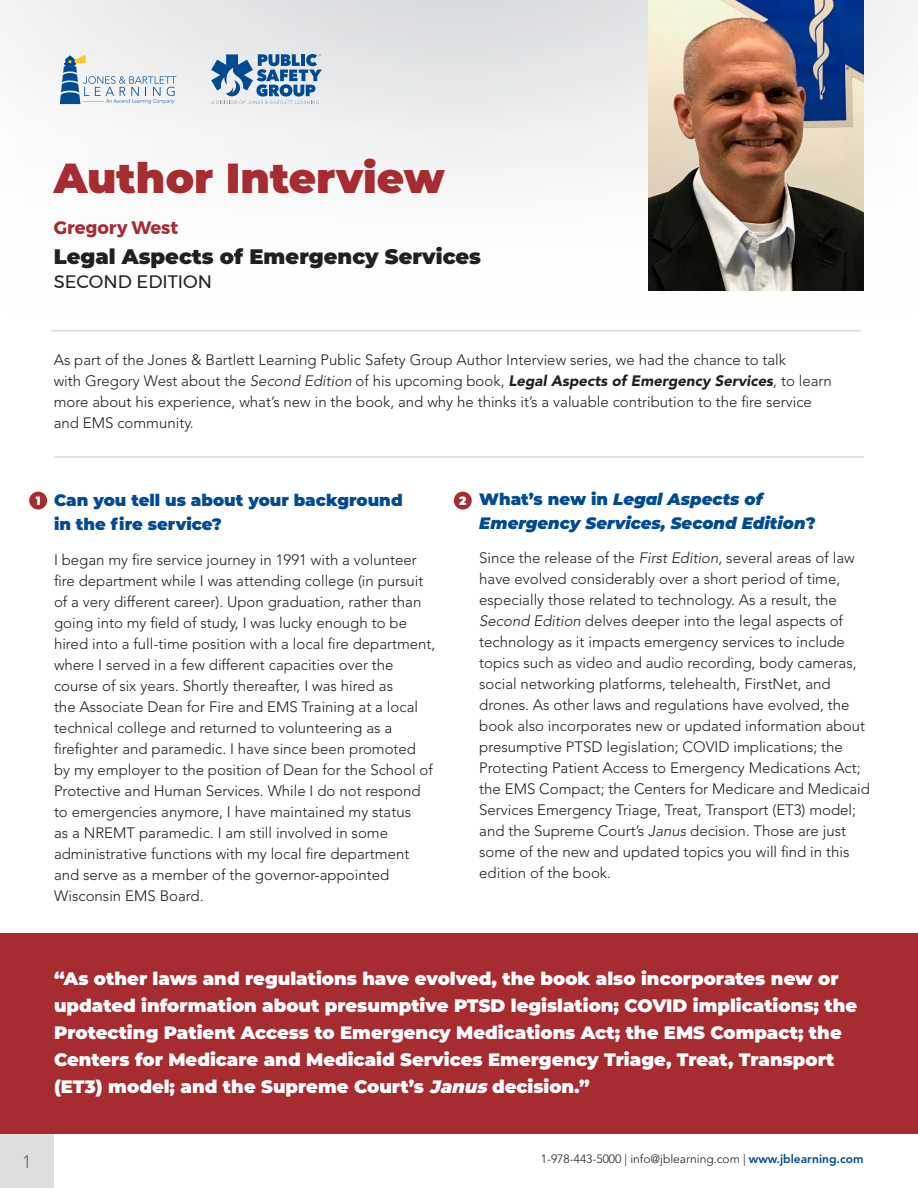
<style>
.page{position:relative;width:918px;height:1188px;background:#fff}
.page>*{position:absolute;margin:0;border:0;box-sizing:border-box;transform-origin:0 0}
.t1{font:900 42px "Montserrat";color:#a72c31}
.t2{font:900 21px "Montserrat";color:#231f20}
.t3{font:900 18px/27px "Montserrat";color:#fff}
.t4{font:18px "Montserrat";color:#231f20}
.t5{font:700 18px "Montserrat";color:#a72c31}
.t6{font:300 18px "Avenir LT Std";color:#636466}
.t7{font:italic 900 16.5px/24px "Montserrat";color:#004b91}
.t8{font:900 16.5px/24px "Montserrat";color:#004b91}
.t9{font:300 15px/21px "Avenir LT Std";color:#231f20}
.t10{font:300 12px "Avenir LT Std";color:#231f20}
.t11{font:900 12px "Montserrat";color:#fff}
.s1{font-style:italic}
.s2{font-weight:900;font-style:italic}
.s3{font-style:normal}
.s4{font-weight:800;color:#004b91}
</style>
<div class="page">
<img style="left:20px;top:48px;width:878px;height:284px">
<div style="left:0;top:1134px;width:54px;height:54px;background:#dcddde"></div>
<div style="left:29px;top:492px;width:18px;height:18px;background:#a72c31;border-radius:50%"></div>
<div style="left:454px;top:492px;width:18px;height:18px;background:#a72c31;border-radius:50%"></div>
<div style="left:0;top:933px;width:918px;height:201px;background:#a72c31"></div>
<hr style="left:51px;top:330px;width:810px;height:1px;background:#c7c8ca">
<img style="left:648px;top:0;width:216px;height:290px">
<svg style="left:60px;top:55px;width:116px;height:49px"></svg>
<svg style="left:211px;top:54px;width:111px;height:50px;background:#8aa8c5"></svg>
<hr style="left:54px;top:457px;width:810px;height:1px;background:#c7c8ca">
<h1 class="t1" style="left:54px;top:147px;width:393px">Author Interview</h1>
<p class="t5" style="left:54px;top:213px;width:126px">Gregory West</p>
<h2 class="t2" style="left:54px;top:241px;width:429px">Legal Aspects of Emergency Services</h2>
<p class="t4" style="left:54px;top:268px;width:160px">SECOND EDITION</p>
<p class="t9" style="left:54px;top:349px;width:780px">As part of the Jones &amp; Bartlett Learning Public Safety Group Author Interview series, we had the chance to talk<br>with Gregory West about the <span class="s1">Second Edition</span> of his upcoming book, <span class="s2">Legal Aspects of Emergency Services</span>, to learn more about his experience, what’s new in the book, and why he thinks it’s a valuable contribution to the fire service and EMS community.</p>
<p class="t8" style="left:54px;top:488px;width:350px">Can you tell us about your background in the fire service?</p>
<p class="t9" style="left:54px;top:549px;width:383px">I began my fire service journey in 1991 with a volunteer fire department while I was attending college (in pursuit of a very different career). Upon graduation, rather than going into my field of study, I was lucky enough to be hired into a full-time position with a local fire department, where I served in a few different capacities over the course of six years. Shortly thereafter, I was hired as<br>the Associate Dean for Fire and EMS Training at a local technical college and returned to volunteering as a firefighter and paramedic. I have since been promoted by my employer to the position of Dean for the School of Protective and Human Services. While I do not respond to emergencies anymore, I have maintained my status<br>as a NREMT paramedic. I am still involved in some administrative functions with my local fire department and serve as a member of the governor-appointed Wisconsin EMS Board.</p>
<p class="t11" style="left:36px;top:492px;width:7px">1</p>
<p class="t11" style="left:459px;top:491px;width:9px">2</p>
<p class="t7" style="left:479px;top:486px;width:338px"><span class="s3">What’s new in</span> Legal Aspects of<br>Emergency Services, Second Edition<span class="s3">?</span></p>
<p class="t9" style="left:479px;top:548px;width:392px">Since the release of the <span class="s1">First Edition</span>, several areas of law have evolved considerably over a short period of time, especially those related to technology. As a result, the <span class="s1">Second Edition</span> delves deeper into the legal aspects of technology as it impacts emergency services to include topics such as video and audio recording, body cameras, social networking platforms, telehealth, FirstNet, and drones. As other laws and regulations have evolved, the book also incorporates new or updated information about presumptive PTSD legislation; COVID implications; the Protecting Patient Access to Emergency Medications Act; the EMS Compact; the Centers for Medicare and Medicaid Services Emergency Triage, Treat, Transport (ET3) model; and the Supreme Court’s <span class="s1">Janus</span> decision. Those are just some of the new and updated topics you will find in this edition of the book.</p>
<p class="t3" style="left:54px;top:964px;width:805px">“As other laws and regulations have evolved, the book also incorporates new or updated information about presumptive PTSD legislation; COVID implications; the Protecting Patient Access to Emergency Medications Act; the EMS Compact; the Centers for Medicare and Medicaid Services Emergency Triage, Treat, Transport (ET3) model; and the Supreme Court’s <span class="s1">Janus</span>decision.”</p>
<p class="t6" style="left:22px;top:1151px;width:11px">1</p>
<p class="t10" style="left:541px;top:1152px;width:324px">1-978-443-5000 | info@jblearning.com | <span class="s4">www.jblearning.com</span></p>
</div>
